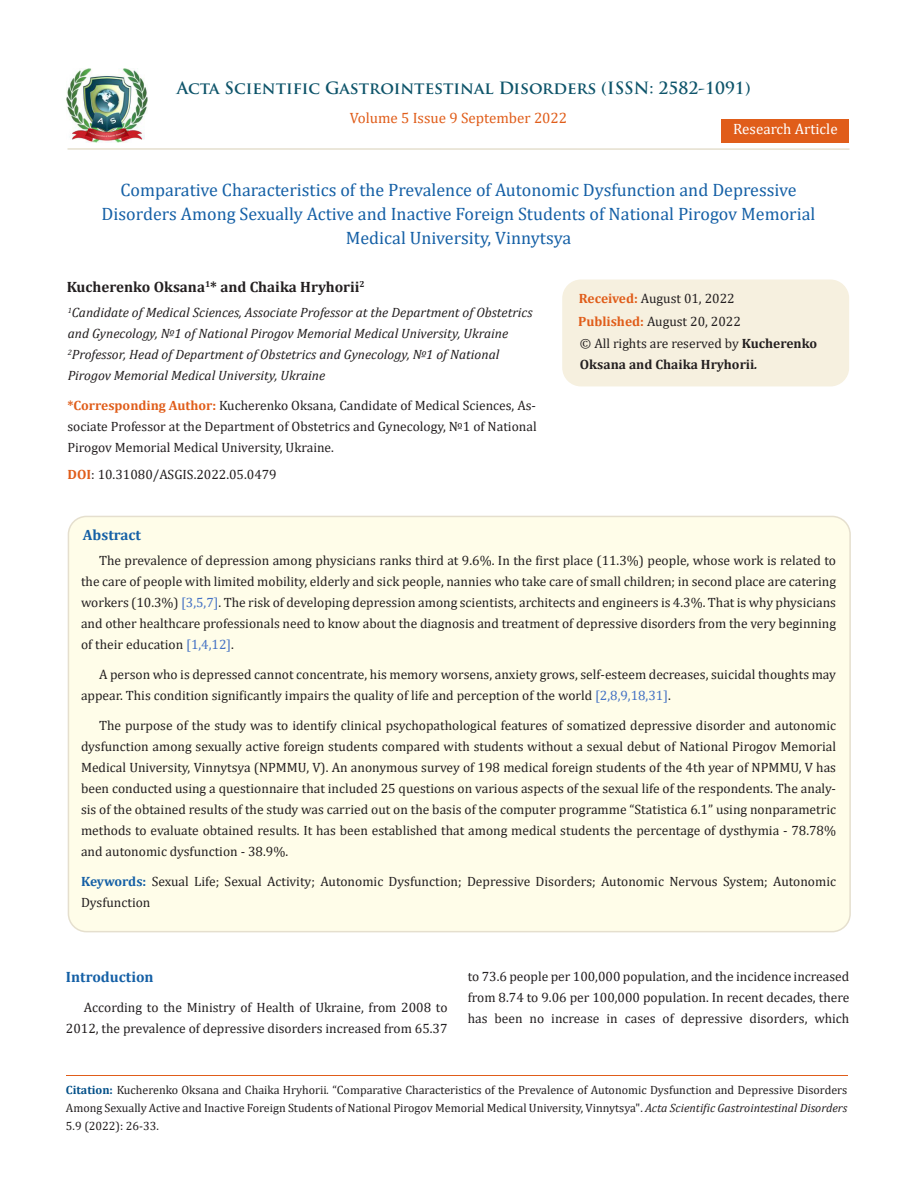
<style>
.page{position:relative;width:917px;height:1188px;background:#fff}
.page>*{position:absolute;margin:0;border:0;box-sizing:border-box;transform-origin:0 0}
.t1{font:18px/24px "Cambria";color:#1560a6;text-align:center}
.t2{font:700 16.5px "Trajan Pro";color:#0e546a}
.t3{font:700 15px "Cambria";color:#231f20}
.t4{font:15px "Cambria";color:#e05d1a}
.t5{font:700 15px "Cambria";color:#1560a6}
.t6{font:15px "Cambria";color:#fff}
.t7{font:13.5px/21px "Cambria";color:#231f20;text-align:justify}
.t8{font:italic 13.5px/21px "Cambria";color:#231f20}
.t9{font:700 13.5px/21px "Cambria";color:#231f20}
.t10{font:12px/18px "Cambria";color:#231f20;text-align:justify}
.s1{font-weight:700;color:#e05d1a}
.s2{font-weight:400}
.s3{font-style:italic}
.s4{color:#4472c4}
.s5{font-weight:700;color:#1560a6}
.s6{font-weight:700;color:#035089}
</style>
<div class="page">
<img style="left:67px;top:68px;width:80px;height:74px">
<div style="left:721px;top:119px;width:128px;height:23px;background:#e05d1a"></div>
<div style="left:563px;top:280px;width:285px;height:106px;background:#f6f0df;border-radius:18px"></div>
<div style="left:562px;top:280px;width:287px;height:106px;border:2px solid #f6f0df;border-radius:18px"></div>
<div style="left:68px;top:516px;width:782px;height:416px;background:#fffde9;border-radius:18px"></div>
<div style="left:68px;top:516px;width:782px;height:416px;border:2px solid #e5dfce;border-radius:18px"></div>
<hr style="left:67px;top:148px;width:782px;height:2px;background:#e5dfce">
<hr style="left:66px;top:1076px;width:781px;height:1px;background:#e05d1a">
<p class="t2" style="left:177px;top:77px;width:575px">Acta Scientific Gastrointestinal Disorders (ISSN: 2582-1091)</p>
<p class="t4" style="left:350px;top:109px;width:219px">Volume 5 Issue 9 September 2022</p>
<p class="t6" style="left:733px;top:120px;width:106px">Research Article</p>
<p class="t1" style="left:102px;top:178px;width:715px">Comparative Characteristics of the Prevalence of Autonomic Dysfunction and Depressive<br>Disorders Among Sexually Active and Inactive Foreign Students of National Pirogov Memorial<br>Medical University, Vinnytsya</p>
<p class="t3" style="left:67px;top:276px;width:299px">Kucherenko Oksana<sup>1</sup>* and Chaika Hryhorii<sup>2</sup></p>
<p class="t8" style="left:68px;top:302px;width:466px"><sup>1</sup>Candidate of Medical Sciences, Associate Professor at the Department of Obstetrics and Gynecology, №1 of National Pirogov Memorial Medical University, Ukraine</p>
<p class="t8" style="left:68px;top:344px;width:433px"><sup>2</sup>Professor, Head of Department of Obstetrics and Gynecology, №1 of National<br>Pirogov Memorial Medical University, Ukraine</p>
<p class="t7" style="left:67px;top:394px;width:470px"><span class="s1">*Corresponding Author:</span> Kucherenko Oksana, Candidate of Medical Sciences, As&shy;sociate Professor at the Department of Obstetrics and Gynecology, №1 of National Pirogov Memorial Medical University, Ukraine.</p>
<p class="t7" style="left:67px;top:463px;width:211px"><span class="s1">DOI</span>: 10.31080/ASGIS.2022.05.0479</p>
<p class="t7" style="left:579px;top:288px;width:157px"><span class="s1">Received:</span> August 01, 2022</p>
<p class="t7" style="left:578px;top:311px;width:164px"><span class="s1">Published:</span> August 20, 2022</p>
<p class="t9" style="left:580px;top:332px;width:239px"><span class="s2">© All rights are reserved by</span> Kucherenko<br>Oksana and Chaika Hryhorii<span class="s3">.</span></p>
<p class="t5" style="left:83px;top:524px;width:60px">Abstract</p>
<p class="t7" style="left:81px;top:550px;width:756px;text-indent:18px">The prevalence of depression among physicians ranks third at 9.6%. In the first place (11.3%) people, whose work is related to the care of people with limited mobility, elderly and sick people, nannies who take care of small children; in second place are catering workers (10.3%) <span class="s4">[3,5,7]</span>. The risk of developing depression among scientists, architects and engineers is 4.3%. That is why physicians and other healthcare professionals need to know about the diagnosis and treatment of depressive disorders from the very beginning of their education <span class="s4">[1,4,12]</span>.</p>
<p class="t7" style="left:81px;top:664px;width:756px;text-indent:18px">A person who is depressed cannot concentrate, his memory worsens, anxiety grows, self-esteem decreases, suicidal thoughts may appear. This condition significantly impairs the quality of life and perception of the world <span class="s4">[2,8,9,18,31]</span>.</p>
<p class="t7" style="left:81px;top:715px;width:756px;text-indent:18px">The purpose of the study was to identify clinical psychopathological features of somatized depressive disorder and autonomic dysfunction among sexually active foreign students compared with students without a sexual debut of National Pirogov Memorial Medical University, Vinnytsya (NPMMU, V). An anonymous survey of 198 medical foreign students of the 4th year of NPMMU, V has been conducted using a questionnaire that included 25 questions on various aspects of the sexual life of the respondents. The analy&shy;sis of the obtained results of the study was carried out on the basis of the computer programme “Statistica 6.1” using nonparametric methods to evaluate obtained results. It has been established that among medical students the percentage of dysthymia - 78.78% and autonomic dysfunction - 38.9%.</p>
<p class="t7" style="left:81px;top:871px;width:756px"><span class="s5">Keywords:</span> Sexual Life; Sexual Activity; Autonomic Dysfunction; Depressive Disorders; Autonomic Nervous System; Autonomic<br>Dysfunction</p>
<p class="t5" style="left:66px;top:966px;width:89px">Introduction</p>
<p class="t7" style="left:66px;top:997px;width:383px;text-align:right">According to the Ministry of Health of Ukraine, from 2008 to<br>2012, the prevalence of depressive disorders increased from 65.37</p>
<p class="t7" style="left:467px;top:966px;width:383px">to 73.6 people per 100,000 population, and the incidence increased from 8.74 to 9.06 per 100,000 population. In recent decades, there has been no increase in cases of depressive disorders, which</p>
<p class="t10" style="left:66px;top:1081px;width:783px"><span class="s6">Citation:</span> Kucherenko Oksana and Chaika Hryhorii<span class="s3">.</span> “Comparative Characteristics of the Prevalence of Autonomic Dysfunction and Depressive Disorders Among Sexually Active and Inactive Foreign Students of National Pirogov Memorial Medical University, Vinnytsya". <span class="s3">Acta Scientific Gastrointestinal Disorders </span>5.9 (2022): 26-33.</p>
</div>
